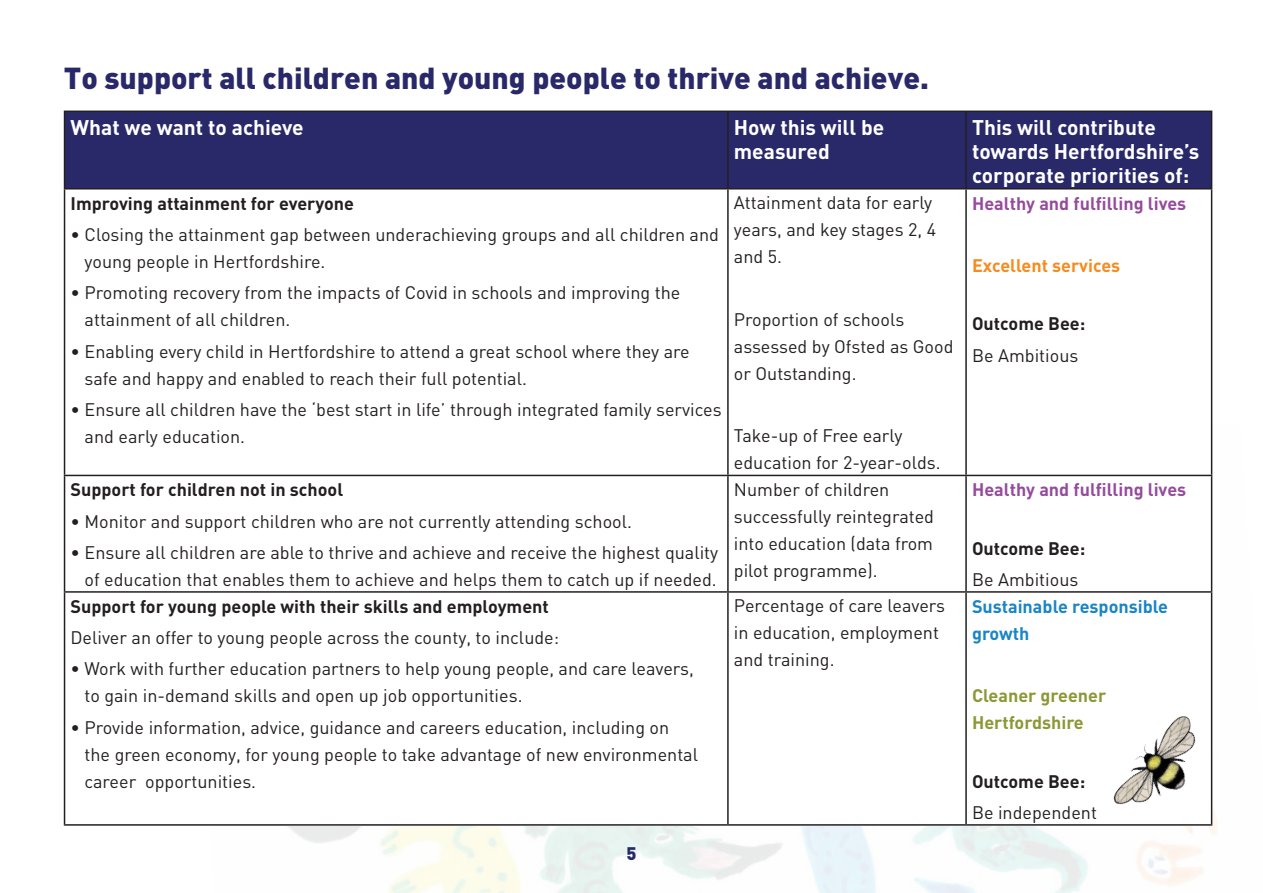
<style>
.page{position:relative;width:1263px;height:893px;background:#fff}
.page>*{position:absolute;margin:0;border:0;box-sizing:border-box;transform-origin:0 0}
.t1{font:900 30px "DIN";color:#29296a}
.t2{font:700 21px/24px "DIN";color:#fff}
.t3{font:18px/27px "DIN";color:#231f20}
.t4{font:700 18px/31.2px "DIN";color:#231f20}
.t5{font:700 18px "DIN";color:#954b9c}
.t6{font:700 18px/27px "DIN";color:#1984c6}
.t7{font:700 18px/27px "DIN";color:#8c9835}
.t8{font:700 18px "DIN";color:#f48c1f}
.t9{font:900 18px "DIN";color:#29296a}
.s1{font-weight:400}
.s2{font-weight:700}
</style>
<div class="page">
<div style="left:65px;top:111px;width:663px;height:78px;background:#29296a"></div>
<div style="left:728px;top:111px;width:238px;height:78px;background:#29296a"></div>
<div style="left:966px;top:111px;width:245px;height:78px;background:#29296a"></div>
<hr style="left:64px;top:111px;width:664px;height:1px;background:#231f20">
<hr style="left:64px;top:112px;width:1px;height:76px;background:#231f20">
<hr style="left:728px;top:111px;width:238px;height:1px;background:#231f20">
<hr style="left:727px;top:112px;width:2px;height:76px;background:#231f20">
<hr style="left:966px;top:111px;width:246px;height:1px;background:#231f20">
<hr style="left:965px;top:112px;width:2px;height:76px;background:#231f20">
<hr style="left:1211px;top:112px;width:1px;height:76px;background:#231f20">
<hr style="left:64px;top:188px;width:664px;height:2px;background:#231f20">
<hr style="left:64px;top:190px;width:1px;height:285px;background:#231f20">
<hr style="left:728px;top:188px;width:238px;height:2px;background:#231f20">
<hr style="left:727px;top:190px;width:2px;height:285px;background:#231f20">
<hr style="left:966px;top:188px;width:246px;height:2px;background:#231f20">
<hr style="left:965px;top:190px;width:2px;height:285px;background:#231f20">
<hr style="left:1211px;top:190px;width:1px;height:285px;background:#231f20">
<hr style="left:64px;top:475px;width:664px;height:1px;background:#231f20">
<hr style="left:64px;top:476px;width:1px;height:115px;background:#231f20">
<hr style="left:728px;top:475px;width:238px;height:1px;background:#231f20">
<hr style="left:727px;top:476px;width:2px;height:115px;background:#231f20">
<hr style="left:966px;top:475px;width:246px;height:1px;background:#231f20">
<hr style="left:965px;top:476px;width:2px;height:115px;background:#231f20">
<hr style="left:1211px;top:476px;width:1px;height:115px;background:#231f20">
<hr style="left:64px;top:591px;width:664px;height:2px;background:#231f20">
<hr style="left:64px;top:593px;width:1px;height:231px;background:#231f20">
<hr style="left:728px;top:591px;width:238px;height:2px;background:#231f20">
<hr style="left:727px;top:593px;width:2px;height:231px;background:#231f20">
<hr style="left:966px;top:591px;width:246px;height:2px;background:#231f20">
<hr style="left:965px;top:593px;width:2px;height:231px;background:#231f20">
<hr style="left:1211px;top:593px;width:1px;height:231px;background:#231f20">
<hr style="left:64px;top:824px;width:664px;height:2px;background:#231f20">
<hr style="left:728px;top:824px;width:238px;height:2px;background:#231f20">
<hr style="left:966px;top:824px;width:246px;height:2px;background:#231f20">
<img style="left:1098px;top:700px;width:121px;height:133px">
<p class="t1" style="left:64px;top:58px;width:867px">To support all children and young people to thrive and achieve.</p>
<p class="t2" style="left:71px;top:114px;width:235px">What we want to achieve</p>
<p class="t2" style="left:734px;top:114px;width:152px">How this will be measured</p>
<p class="t2" style="left:972px;top:114px;width:229px">This will contribute towards Hertfordshire’s corporate priorities of:</p>
<p class="t4" style="left:71px;top:187px;width:285px">Improving attainment for everyone</p>
<p class="t3" style="left:85px;top:221px;width:636px;text-indent:-14px">• Closing the attainment gap between underachieving groups and all children and young people in Hertfordshire.</p>
<p class="t3" style="left:85px;top:279px;width:597px;text-indent:-14px">• Promoting recovery from the impacts of Covid in schools and improving the attainment of all children.</p>
<p class="t3" style="left:85px;top:337px;width:607px;text-indent:-14px">• Enabling every child in Hertfordshire to attend a great school where they are safe and happy and enabled to reach their full potential.</p>
<p class="t3" style="left:85px;top:395px;width:639px;text-indent:-14px">• Ensure all children have the ‘best start in life’ through integrated family services and early education.</p>
<p class="t3" style="left:734px;top:189px;width:204px">Attainment data for early years, and key stages 2, 4 and 5.</p>
<p class="t5" style="left:972px;top:191px;width:216px">Healthy and fulflling lives</p>
<p class="t8" style="left:972px;top:254px;width:150px">Excellent services</p>
<p class="t3" style="left:734px;top:306px;width:221px">Proportion of schools assessed by Ofsted as Good or Outstanding.</p>
<p class="t4" style="left:972px;top:308px;width:115px">Outcome Bee:<br><span class="s1">Be Ambitious</span></p>
<p class="t3" style="left:734px;top:422px;width:208px">Take-up of Free early education for 2-year-olds.</p>
<p class="t4" style="left:71px;top:473px;width:274px">Support for children not in school</p>
<p class="t3" style="left:71px;top:507px;width:563px">• Monitor and support children who are not currently attending school.</p>
<p class="t3" style="left:71px;top:538px;width:649px;text-align:right">• Ensure all children are able to thrive and achieve and receive the highest quality of education that enables them to achieve and helps them to catch up if needed.</p>
<p class="t3" style="left:70px;top:590px;width:490px;line-height:31.2px"><span class="s2">Support for young people with their skills and employment<br></span>Deliver an offer to young people across the county, to include:</p>
<p class="t3" style="left:85px;top:655px;width:611px;text-indent:-14px">• Work with further education partners to help young people, and care leavers, to gain in-demand skills and open up job opportunities.</p>
<p class="t3" style="left:85px;top:713px;width:615px;text-indent:-14px">• Provide information, advice, guidance and careers education, including on the green economy, for young people to take advantage of new environmental career opportunities.</p>
<p class="t9" style="left:626px;top:842px;width:12px">5</p>
<p class="t3" style="left:734px;top:476px;width:202px">Number of children successfully reintegrated into education (data from pilot programme).</p>
<p class="t5" style="left:972px;top:478px;width:216px">Healthy and fulflling lives</p>
<p class="t4" style="left:972px;top:532px;width:115px">Outcome Bee:<br><span class="s1">Be Ambitious</span></p>
<p class="t3" style="left:734px;top:592px;width:213px">Percentage of care leavers in education, employment and training.</p>
<p class="t6" style="left:972px;top:592px;width:198px">Sustainable responsible growth</p>
<p class="t7" style="left:972px;top:681px;width:136px">Cleaner greener<br>Hertfordshire</p>
<p class="t3" style="left:972px;top:765px;width:126px;line-height:31.2px"><span class="s2">Outcome Bee:<br></span>Be independent</p>
</div>
